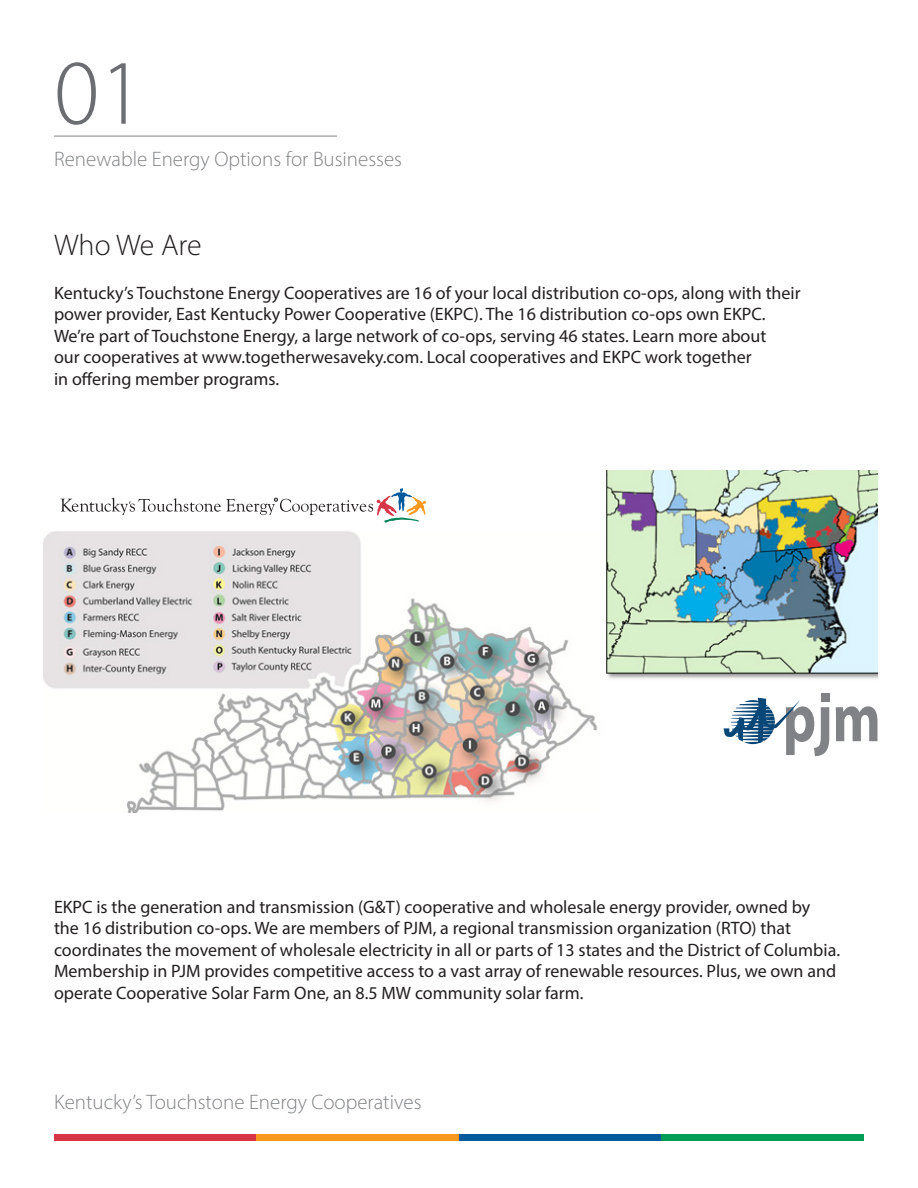
<style>
.page{position:relative;width:918px;height:1188px;background:#fff}
.page>*{position:absolute;margin:0;border:0;box-sizing:border-box;transform-origin:0 0}
.t1{font:300 93px "Myriad Pro";color:#6c6d70}
.t2{font:300 30px "Myriad Pro";color:#231f20}
.t3{font:300 21px "Myriad Pro";color:#808285}
.t4{font:18px/21.6px "Myriad Pro";color:#231f20}
</style>
<div class="page">
<div style="left:459px;top:1134px;width:203px;height:6px;background:#005a9c"></div>
<div style="left:54px;top:1134px;width:202px;height:6px;background:#d73648"></div>
<div style="left:662px;top:1134px;width:202px;height:6px;background:#009d57"></div>
<div style="left:256px;top:1134px;width:203px;height:6px;background:#f8991d"></div>
<hr style="left:54px;top:136px;width:283px;height:1px;background:#808285">
<img style="left:43px;top:470px;width:835px;height:343px">
<svg style="left:60px;top:488px;width:366px;height:35px"></svg>
<svg style="left:836px;top:706px;width:42px;height:35px"></svg>
<div style="left:821px;top:693px;width:8px;height:9px;background:#808285"></div>
<svg style="left:724px;top:698px;width:105px;height:58px"></svg>
<p class="t1" style="left:54px;top:37px;width:92px">01</p>
<p class="t3" style="left:54px;top:146px;width:350px">Renewable Energy Options for Businesses</p>
<p class="t2" style="left:54px;top:227px;width:149px">Who We Are</p>
<p class="t4" style="left:54px;top:281px;width:748px">Kentucky’s Touchstone Energy Cooperatives are 16 of your local distribution co-ops, along with their</p>
<p class="t4" style="left:54px;top:303px;width:713px">power provider, East Kentucky Power Cooperative (EKPC). The 16 distribution co-ops own EKPC.</p>
<p class="t4" style="left:54px;top:325px;width:714px">We’re part of Touchstone Energy, a large network of co-ops, serving 46 states. Learn more about</p>
<p class="t4" style="left:54px;top:346px;width:699px">our cooperatives at www.togetherwesaveky.com. Local cooperatives and EKPC work together</p>
<p class="t4" style="left:54px;top:368px;width:227px">in offering member programs.</p>
<p class="t4" style="left:54px;top:895px;width:758px">EKPC is the generation and transmission (G&amp;T) cooperative and wholesale energy provider, owned by</p>
<p class="t4" style="left:54px;top:917px;width:739px">the 16 distribution co-ops. We are members of PJM, a regional transmission organization (RTO) that</p>
<p class="t4" style="left:54px;top:939px;width:788px">coordinates the movement of wholesale electricity in all or parts of 13 states and the District of Columbia.<br>Membership in PJM provides competitive access to a vast array of renewable resources. Plus, we own and operate Cooperative Solar Farm One, an 8.5 MW community solar farm.</p>
<p class="t3" style="left:54px;top:1090px;width:369px">Kentucky’s Touchstone Energy Cooperatives</p>
</div>
